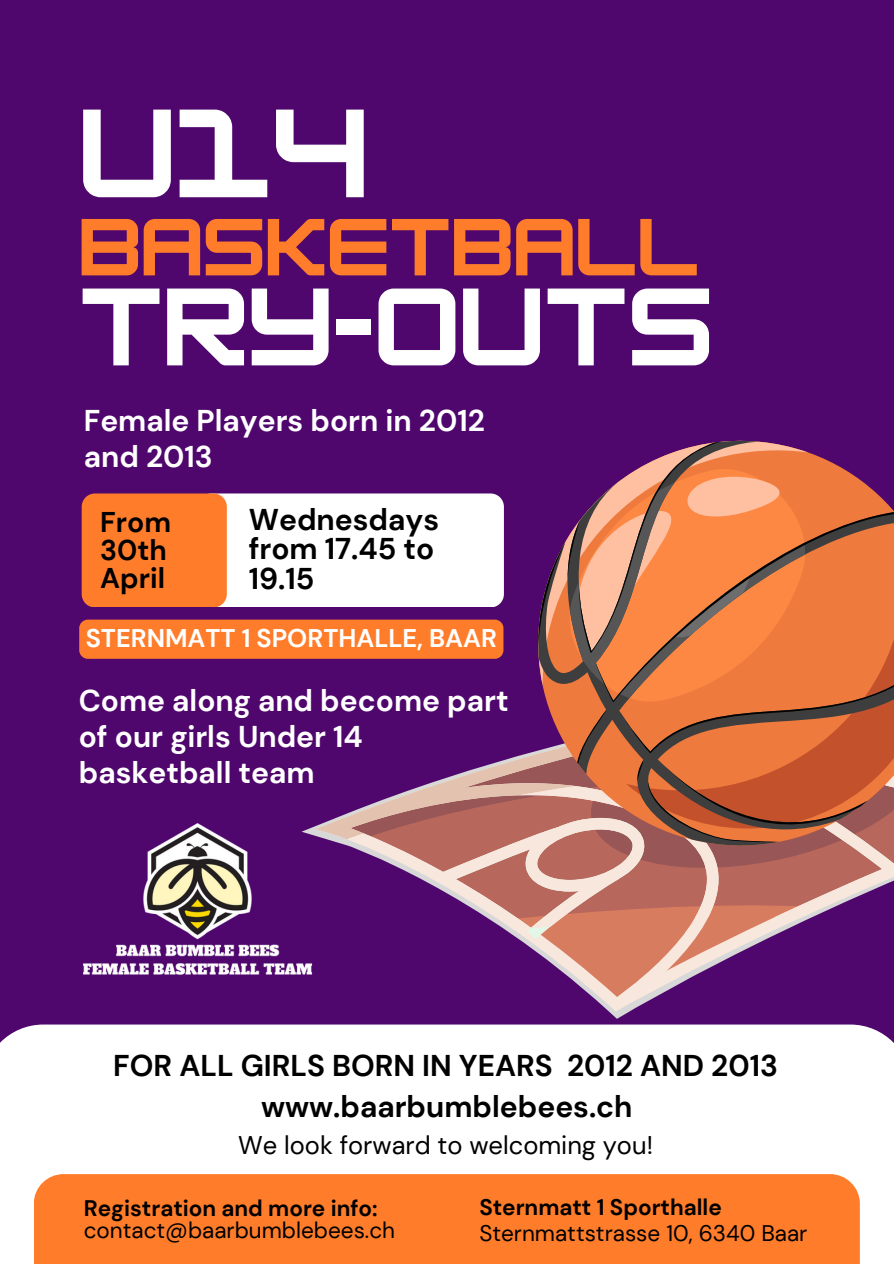
<style>
.page{position:relative;width:894px;height:1264px;background:#fff}
.page>*{position:absolute;margin:0;border:0;box-sizing:border-box;transform-origin:0 0}
.t1{font:700 109.5px "HK Modular";color:#fff}
.t2{font:700 96px "HK Modular";color:#fff}
.t3{font:700 70.5px "HK Modular";color:#ff7d2a}
.t4{font:700 30px/36px "DM Sans";color:#fff}
.t5{font:700 30px/29.2px "DM Sans";color:#000}
.t6{font:700 28.5px/28.2px "DM Sans";color:#000}
.t7{font:25.5px "DM Sans";color:#000}
.t8{font:700 25.5px "DM Sans";color:#fff}
.t9{font:22.5px "DM Sans";color:#000}
.t10{font:700 22.5px "DM Sans";color:#000}
</style>
<div class="page">
<div style="left:0;top:0;width:893px;height:1263px;background:#4f076d"></div>
<svg style="left:343px;top:839px;width:380px;height:170px"></svg>
<svg style="left:347px;top:442px;width:546px;height:497px"></svg>
<div style="left:0;top:1024px;width:893px;height:239px;background:#fff"></div>
<div style="left:34px;top:1174px;width:825px;height:89px;background:#ff7d2a"></div>
<div style="left:198px;top:493px;width:305px;height:114px;background:#fff;border-radius:13px"></div>
<div style="left:82px;top:493px;width:145px;height:114px;background:#ff7d2a;border-radius:13px"></div>
<img style="left:83px;top:815px;width:260px;height:160px">
<div style="left:79px;top:619px;width:424px;height:39px;background:#ff7d2a;border-radius:9px"></div>
<h1 class="t1" style="left:79px;top:88px;width:291px">U14</h1>
<h2 class="t3" style="left:79px;top:205px;width:622px">BASKETBALL</h2>
<h3 class="t2" style="left:79px;top:269px;width:635px">TRY-OUTS</h3>
<p class="t4" style="left:84px;top:402px;width:402px">Female Players born in 2012 and 2013</p>
<h4 class="t6" style="left:100px;top:508px;width:72px">From<br>30th<br>April</h4>
<h5 class="t5" style="left:249px;top:505px;width:192px">Wednesdays from 17.45 to<br>19.15</h5>
<h5 class="t8" style="left:86px;top:621px;width:412px">STERNMATT 1 SPORTHALLE, BAAR</h5>
<p class="t4" style="left:79px;top:682px;width:431px">Come along and become part of our girls Under 14 basketball team</p>
<p class="t5" style="left:113px;top:1051px;width:666px">FOR ALL GIRLS BORN IN YEARS 2012 AND 2013</p>
<p class="t5" style="left:261px;top:1091px;width:373px">www.baarbumblebees.ch</p>
<h5 class="t7" style="left:238px;top:1128px;width:416px">We look forward to welcoming you!</h5>
<h5 class="t10" style="left:84px;top:1193px;width:295px">Registration and more info:</h5>
<h6 class="t9" style="left:84px;top:1215px;width:312px">contact@baarbumblebees.ch</h6>
<h5 class="t10" style="left:479px;top:1192px;width:244px">Sternmatt 1 Sporthalle</h5>
<p class="t9" style="left:479px;top:1218px;width:329px">Sternmattstrasse 10, 6340 Baar</p>
</div>
